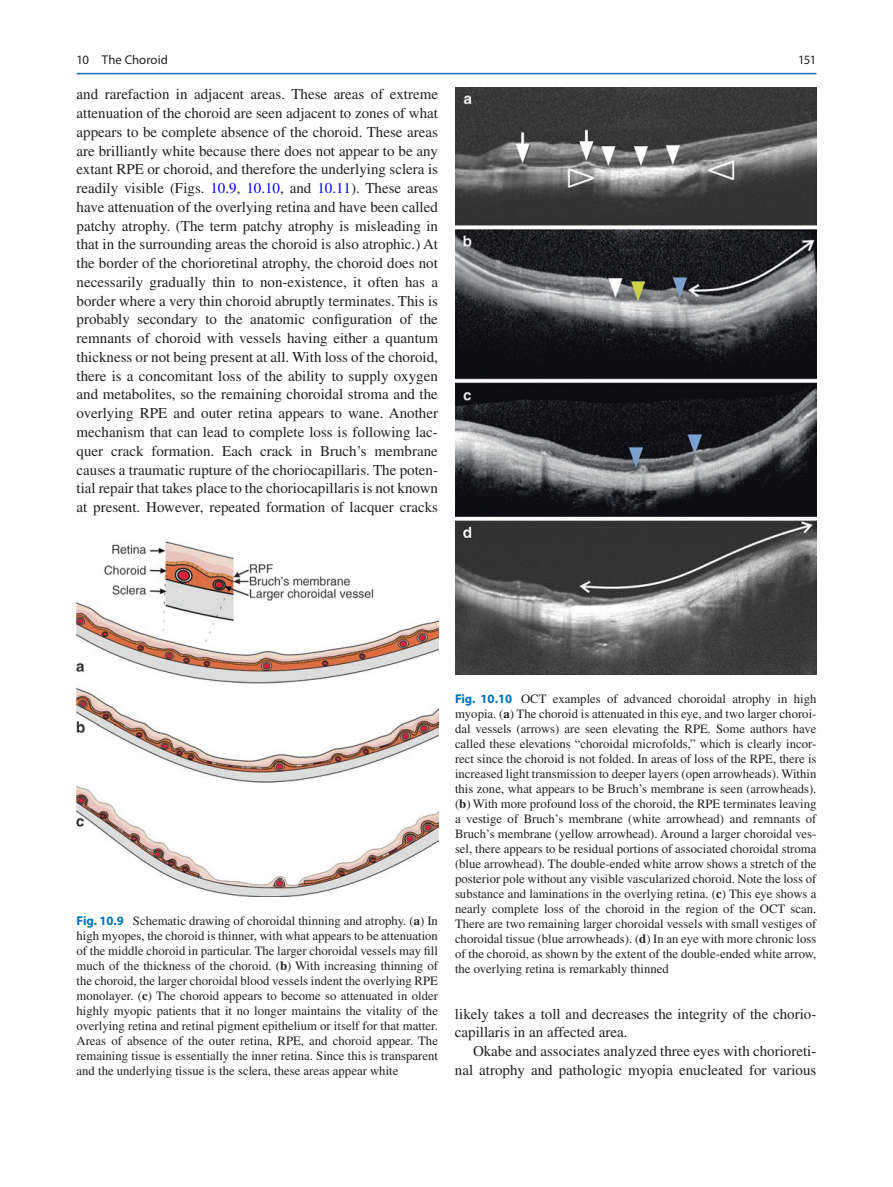
<style>
.page{position:relative;width:893px;height:1187px;background:#fff}
.page>*{position:absolute;margin:0;border:0;box-sizing:border-box;transform-origin:0 0}
.t1{font:15px/18.8px "Times LT Std";color:#231f20;text-align:justify}
.t2{font:12.75px/15px "Times LT Std";color:#231f20;text-align:justify}
.t3{font:12.75px "Myriad Pro Regular 3";letter-spacing:.01em;color:#231f20}
.t4{font:12.75px "Myriad Pro";color:#231f20}
.s1{color:#00f}
.s2{font-family:"Myriad Pro";font-weight:700;color:#0073bc}
.s3{font-weight:700}
</style>
<div class="page">
<img style="left:77px;top:542px;width:361px;height:354px">
<img style="left:455px;top:88px;width:361px;height:586px">
<hr style="left:77px;top:73px;width:739px;height:1px;background:#0073bc">
<p class="t3" style="left:77px;top:52px;width:93px">10 The Choroid</p>
<p class="t1" style="left:77px;top:85px;width:363px">and rarefaction in adjacent areas. These areas of extreme attenuation of the choroid are seen adjacent to zones of what appears to be complete absence of the choroid. These areas are brilliantly white because there does not appear to be any extant RPE or choroid, and therefore the underlying sclera is readily visible (Figs. <span class="s1">10.9</span>, <span class="s1">10.10</span>, and <span class="s1">10.11</span>). These areas have attenuation of the overlying retina and have been called patchy atrophy. (The term patchy atrophy is misleading in that in the surrounding areas the choroid is also atrophic.) At the border of the chorioretinal atrophy, the choroid does not necessarily gradually thin to non-existence, it often has a border where a very thin choroid abruptly terminates. This is probably secondary to the anatomic configuration of the remnants of choroid with vessels having either a quantum thickness or not being present at all. With loss of the choroid, there is a concomitant loss of the ability to supply oxygen and metabolites, so the remaining choroidal stroma and the overlying RPE and outer retina appears to wane. Another mechanism that can lead to complete loss is following lac&shy;quer crack formation. Each crack in Bruch’s membrane causes a traumatic rupture of the choriocapillaris. The poten&shy;tial repair that takes place to the choriocapillaris is not known at present. However, repeated formation of lacquer cracks</p>
<p class="t4" style="left:798px;top:52px;width:20px">151</p>
<p class="t2" style="left:77px;top:912px;width:363px"><span class="s2">Fig. 10.9</span> Schematic drawing of choroidal thinning and atrophy. (<span class="s3">a</span>) In high myopes, the choroid is thinner, with what appears to be attenuation of the middle choroid in particular. The larger choroidal vessels may fill much of the thickness of the choroid. (<span class="s3">b</span>) With increasing thinning of the choroid, the larger choroidal blood vessels indent the overlying RPE monolayer. (<span class="s3">c</span>) The choroid appears to become so attenuated in older highly myopic patients that it no longer maintains the vitality of the overlying retina and retinal pigment epithelium or itself for that matter.<br>Areas of absence of the outer retina, RPE, and choroid appear. The remaining tissue is essentially the inner retina. Since this is transparent and the underlying tissue is the sclera, these areas appear white</p>
<p class="t2" style="left:455px;top:691px;width:363px"><span class="s2">Fig. 10.10</span> OCT examples of advanced choroidal atrophy in high myopia. (<span class="s3">a</span>) The choroid is attenuated in this eye, and two larger choroi&shy;dal vessels (arrows) are seen elevating the RPE. Some authors have called these elevations “choroidal microfolds,” which is clearly incor&shy;rect since the choroid is not folded. In areas of loss of the RPE, there is increased light transmission to deeper layers (open arrowheads). Within this zone, what appears to be Bruch’s membrane is seen (arrowheads). (<span class="s3">b</span>) With more profound loss of the choroid, the RPE terminates leaving a vestige of Bruch’s membrane (white arrowhead) and remnants of Bruch’s membrane (yellow arrowhead). Around a larger choroidal ves&shy;sel, there appears to be residual portions of associated choroidal stroma (blue arrowhead). The double-ended white arrow shows a stretch of the posterior pole without any visible vascularized choroid. Note the loss of substance and laminations in the overlying retina. (<span class="s3">c</span>) This eye shows a nearly complete loss of the choroid in the region of the OCT scan.<br>There are two remaining larger choroidal vessels with small vestiges of choroidal tissue (blue arrowheads). (<span class="s3">d</span>) In an eye with more chronic loss of the choroid, as shown by the extent of the double-ended white arrow, the overlying retina is remarkably thinned</p>
<p class="t1" style="left:455px;top:1004px;width:363px">likely takes a toll and decreases the integrity of the chorio&shy;capillaris in an affected area.</p>
<p class="t1" style="left:455px;top:1041px;width:363px;text-align:right">Okabe and associates analyzed three eyes with chorioreti&shy;nal atrophy and pathologic myopia enucleated for various</p>
</div>
